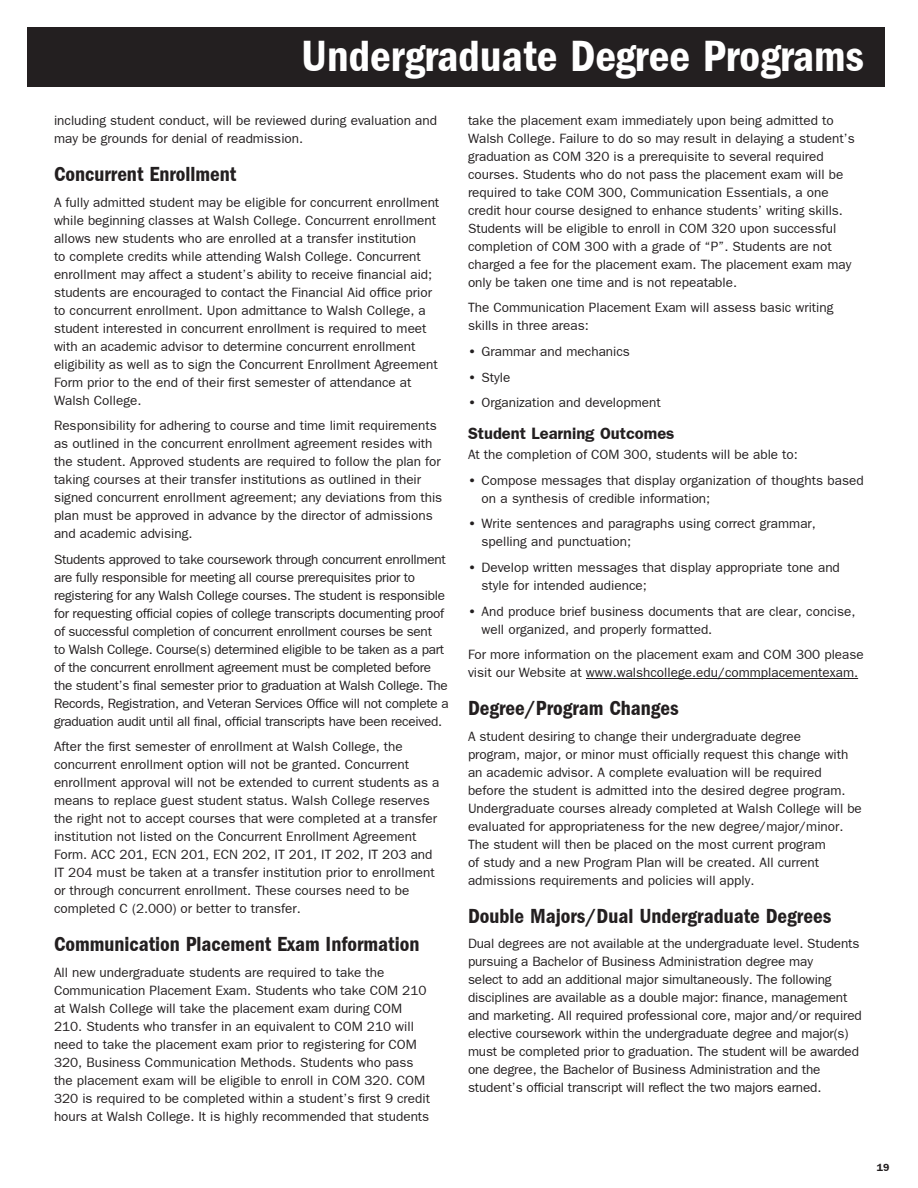
<style>
.page{position:relative;width:918px;height:1188px;background:#fff}
.page>*{position:absolute;margin:0;border:0;box-sizing:border-box;transform-origin:0 0}
.SECTION_BIG_TITLE_RI{font:600 condensed 45px "Franklin Gothic";color:#fff}
.HEADER2{font:600 condensed 21px "Franklin Gothic";color:#231f20}
.HEADER3{font:600 16.5px "Franklin Gothic";color:#231f20}
.BODY{font:13.5px/18px "Franklin Gothic";color:#231f20}
.BODY-2{font:13.5px/18px "Franklin Gothic";letter-spacing:-.02em;color:#231f20}
.t1{font:600 10.5px "Franklin Gothic";color:#231f20}
.s1{font-weight:600}
</style>
<div class="page">
<div style="left:27px;top:27px;width:857px;height:59px;background:#231f20"></div>
<hr style="left:586px;top:678px;width:272px;height:1px;background:#231f20">
<p class="SECTION_BIG_TITLE_RI" style="left:301px;top:30px;width:564px">Undergraduate Degree Programs</p>
<p class="BODY" style="left:54px;top:111px;width:385px">including student conduct, will be reviewed during evaluation and may be grounds for denial of readmission.</p>
<p class="HEADER2" style="left:54px;top:162px;width:184px">Concurrent Enrollment</p>
<p class="BODY" style="left:54px;top:193px;width:387px">A fully admitted student may be eligible for concurrent enrollment while beginning classes at Walsh College. Concurrent enrollment allows new students who are enrolled at a transfer institution<br>to complete credits while attending Walsh College. Concurrent enrollment may affect a student’s ability to receive financial aid; students are encouraged to contact the Financial Aid office prior to concurrent enrollment. Upon admittance to Walsh College, a student interested in concurrent enrollment is required to meet with an academic advisor to determine concurrent enrollment eligibility as well as to sign the Concurrent Enrollment Agreement Form prior to the end of their first semester of attendance at Walsh College.</p>
<p class="BODY" style="left:54px;top:417px;width:390px">Responsibility for adhering to course and time limit requirements as outlined in the concurrent enrollment agreement resides with the student. Approved students are required to follow the plan for taking courses at their transfer institutions as outlined in their signed concurrent enrollment agreement; any deviations from this plan must be approved in advance by the director of admissions and academic advising.</p>
<p class="BODY-2" style="left:54px;top:550px;width:396px">Students approved to take coursework through concurrent enrollment are fully responsible for meeting all course prerequisites prior to registering for any Walsh College courses. The student is responsible for requesting official copies of college transcripts documenting proof of successful completion of concurrent enrollment courses be sent<br>to Walsh College. Course(s) determined eligible to be taken as a part of the concurrent enrollment agreement must be completed before the student’s final semester prior to graduation at Walsh College. The Records, Registration, and Veteran Services Office will not complete a graduation audit until all final, official transcripts have been received.</p>
<p class="BODY" style="left:54px;top:738px;width:387px">After the first semester of enrollment at Walsh College, the concurrent enrollment option will not be granted. Concurrent enrollment approval will not be extended to current students as a means to replace guest student status. Walsh College reserves the right not to accept courses that were completed at a transfer institution not listed on the Concurrent Enrollment Agreement Form. ACC 201, ECN 201, ECN 202, IT 201, IT 202, IT 203 and IT 204 must be taken at a transfer institution prior to enrollment or through concurrent enrollment. These courses need to be completed C (2.000) or better to transfer.</p>
<p class="HEADER2" style="left:54px;top:932px;width:367px">Communication Placement Exam Information</p>
<p class="BODY" style="left:54px;top:963px;width:378px">All new undergraduate students are required to take the Communication Placement Exam. Students who take COM 210 at Walsh College will take the placement exam during COM 210. Students who transfer in an equivalent to COM 210 will need to take the placement exam prior to registering for COM 320, Business Communication Methods. Students who pass the placement exam will be eligible to enroll in COM 320. COM 320 is required to be completed within a student’s first 9 credit hours at Walsh College. It is highly recommended that students</p>
<p class="BODY" style="left:468px;top:111px;width:388px">take the placement exam immediately upon being admitted to Walsh College. Failure to do so may result in delaying a student’s graduation as COM 320 is a prerequisite to several required courses. Students who do not pass the placement exam will be required to take COM 300, Communication Essentials, a one credit hour course designed to enhance students’ writing skills.<br>Students will be eligible to enroll in COM 320 upon successful completion of COM 300 with a grade of “P”. Students are not charged a fee for the placement exam. The placement exam may only be taken one time and is not repeatable.</p>
<p class="BODY" style="left:468px;top:299px;width:367px">The Communication Placement Exam will assess basic writing skills in three areas:</p>
<p class="BODY" style="left:468px;top:343px;width:163px"><span class="s1">•</span> Grammar and mechanics</p>
<p class="BODY" style="left:468px;top:368px;width:44px"><span class="s1">•</span> Style</p>
<p class="BODY" style="left:468px;top:394px;width:194px"><span class="s1">•</span> Organization and development</p>
<p class="HEADER3" style="left:468px;top:424px;width:208px">Student Learning Outcomes</p>
<p class="BODY" style="left:468px;top:446px;width:331px">At the completion of COM 300, students will be able to:</p>
<p class="BODY" style="left:482px;top:471px;width:384px;text-indent:-14px"><span class="s1">•</span> Compose messages that display organization of thoughts based on a synthesis of credible information;</p>
<p class="BODY" style="left:482px;top:515px;width:336px;text-indent:-14px"><span class="s1">•</span> Write sentences and paragraphs using correct grammar, spelling and punctuation;</p>
<p class="BODY" style="left:482px;top:559px;width:360px;text-indent:-14px"><span class="s1">•</span> Develop written messages that display appropriate tone and style for intended audience;</p>
<p class="BODY" style="left:482px;top:602px;width:375px;text-indent:-14px"><span class="s1">•</span> And produce brief business documents that are clear, concise, well organized, and properly formatted.</p>
<p class="BODY" style="left:468px;top:646px;width:397px">For more information on the placement exam and COM 300 please visit our Website at www.walshcollege.edu/commplacementexam.</p>
<p class="HEADER2" style="left:468px;top:696px;width:212px">Degree/Program Changes</p>
<p class="BODY" style="left:468px;top:727px;width:395px">A student desiring to change their undergraduate degree<br>program, major, or minor must officially request this change with an academic advisor. A complete evaluation will be required before the student is admitted into the desired degree program.<br>Undergraduate courses already completed at Walsh College will be evaluated for appropriateness for the new degree/major/minor.<br>The student will then be placed on the most current program<br>of study and a new Program Plan will be created. All current admissions requirements and policies will apply.</p>
<p class="HEADER2" style="left:468px;top:904px;width:365px">Double Majors/Dual Undergraduate Degrees</p>
<p class="BODY" style="left:468px;top:935px;width:395px">Dual degrees are not available at the undergraduate level. Students pursuing a Bachelor of Business Administration degree may<br>select to add an additional major simultaneously. The following disciplines are available as a double major: finance, management and marketing. All required professional core, major and/or required elective coursework within the undergraduate degree and major(s) must be completed prior to graduation. The student will be awarded one degree, the Bachelor of Business Administration and the student’s official transcript will reflect the two majors earned.</p>
<p class="t1" style="left:877px;top:1161px;width:14px">19</p>
</div>
